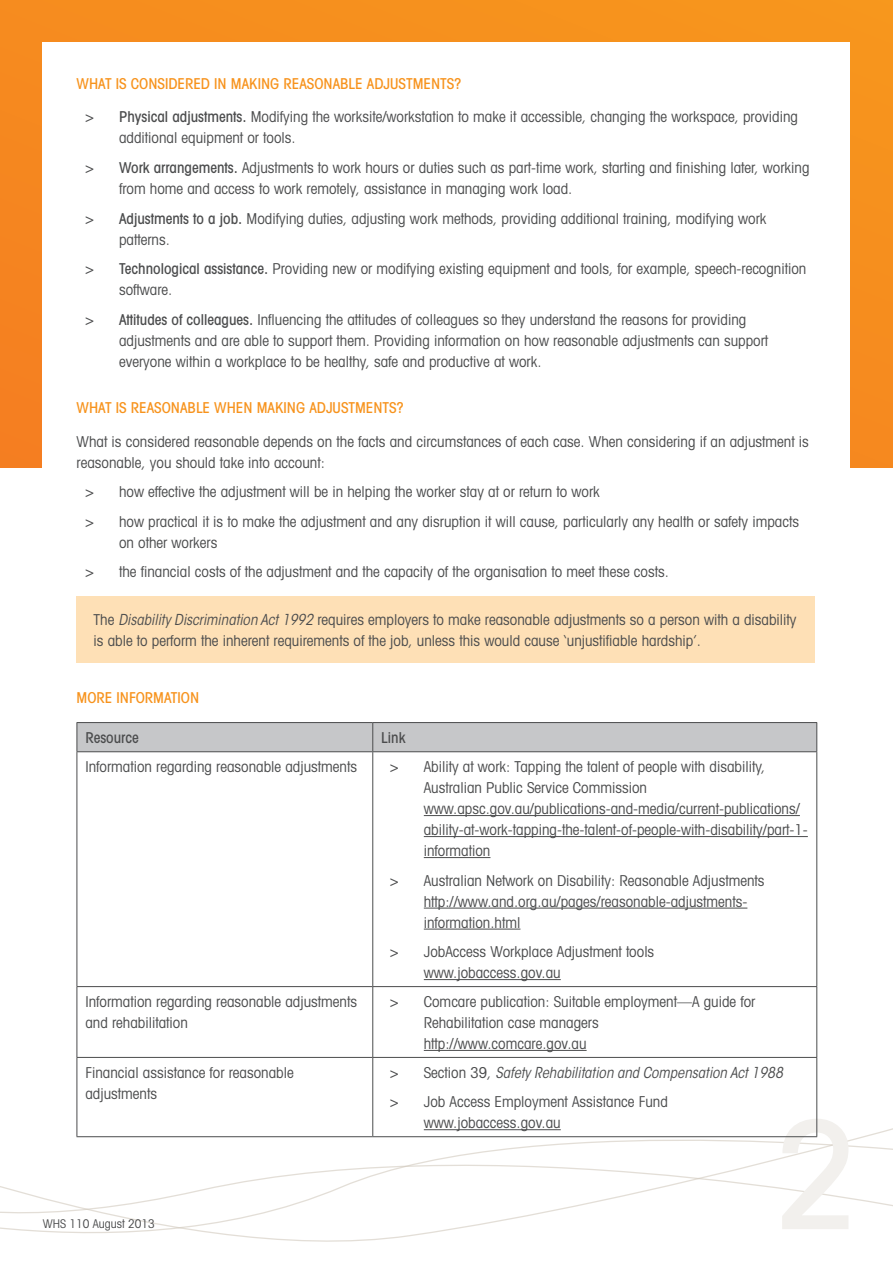
<style>
.page{position:relative;width:893px;height:1263px;background:#fff}
.page>*{position:absolute;margin:0;border:0;box-sizing:border-box;transform-origin:0 0}
.Bullet_1{font:condensed 15px/21px "Avant Garde";color:#4b4c4d}
.Text{font:condensed 15px/21px "Avant Garde";color:#4b4c4d}
.Heading_1{font:500 condensed 15px "Avant Garde";color:#f7931d}
.Bullet_1-2{font:italic condensed 15px "ITC Avant Garde Std";color:#4b4c4d}
.Text-2{font:500 condensed 15px "Avant Garde";color:#4b4c4d}
.t1{font:condensed 12px "Avant Garde";color:#4b4c4d}
.s1{font-weight:500}
.s2{font-family:"ITC Avant Garde Std";font-style:italic}
.s3{font-family:"Avant Garde";font-style:normal}
</style>
<div class="page">
<svg style="left:0;top:1108px;width:893px;height:134px"></svg>
<svg style="left:0;top:0;width:893px;height:468px;background:#f68e20"></svg>
<div style="left:43px;top:43px;width:807px;height:478px;background:#fff"></div>
<div style="left:77px;top:596px;width:738px;height:67px;background:#fee0b6"></div>
<svg style="left:77px;top:722px;width:740px;height:29px;background:#c0c1c3"></svg>
<hr style="left:77px;top:751px;width:296px;height:1px;background:#4b4c4d">
<hr style="left:77px;top:752px;width:1px;height:234px;background:#4b4c4d">
<hr style="left:373px;top:751px;width:444px;height:1px;background:#4b4c4d">
<hr style="left:372px;top:752px;width:1px;height:234px;background:#4b4c4d">
<hr style="left:816px;top:752px;width:1px;height:234px;background:#4b4c4d">
<hr style="left:77px;top:986px;width:296px;height:1px;background:#4b4c4d">
<hr style="left:77px;top:987px;width:1px;height:70px;background:#4b4c4d">
<hr style="left:373px;top:986px;width:444px;height:1px;background:#4b4c4d">
<hr style="left:372px;top:987px;width:1px;height:70px;background:#4b4c4d">
<hr style="left:816px;top:987px;width:1px;height:70px;background:#4b4c4d">
<hr style="left:77px;top:1057px;width:296px;height:1px;background:#4b4c4d">
<hr style="left:77px;top:1058px;width:1px;height:78px;background:#4b4c4d">
<hr style="left:373px;top:1057px;width:444px;height:1px;background:#4b4c4d">
<hr style="left:372px;top:1058px;width:1px;height:78px;background:#4b4c4d">
<hr style="left:816px;top:1058px;width:1px;height:78px;background:#4b4c4d">
<hr style="left:77px;top:1136px;width:296px;height:1px;background:#4b4c4d">
<hr style="left:373px;top:1136px;width:444px;height:1px;background:#4b4c4d">
<hr style="left:424px;top:815px;width:376px;height:1px;background:#4b4c4d">
<hr style="left:424px;top:836px;width:384px;height:1px;background:#4b4c4d">
<hr style="left:424px;top:857px;width:66px;height:1px;background:#4b4c4d">
<hr style="left:424px;top:908px;width:323px;height:1px;background:#4b4c4d">
<hr style="left:424px;top:929px;width:96px;height:1px;background:#4b4c4d">
<hr style="left:424px;top:979px;width:137px;height:1px;background:#4b4c4d">
<hr style="left:424px;top:1050px;width:163px;height:1px;background:#4b4c4d">
<hr style="left:424px;top:1129px;width:137px;height:1px;background:#4b4c4d">
<p class="Heading_1" style="left:77px;top:74px;width:386px">WHAT IS CONSIDERED IN MAKING REASONABLE ADJUSTMENTS?</p>
<p class="Bullet_1" style="left:119px;top:106px;width:681px;text-indent:-34px">&gt; <span class="s1">Physical adjustments.</span> Modifying the worksite/workstation to make it accessible, changing the workspace, providing additional equipment or tools.</p>
<p class="Bullet_1" style="left:119px;top:157px;width:692px;text-indent:-34px">&gt; <span class="s1">Work arrangements.</span> Adjustments to work hours or duties such as part-time work, starting and finishing later, working from home and access to work remotely, assistance in managing work load.</p>
<p class="Bullet_1" style="left:119px;top:207px;width:649px;text-indent:-34px">&gt; <span class="s1">Adjustments to a job.</span> Modifying duties, adjusting work methods, providing additional training, modifying work patterns.</p>
<p class="Bullet_1" style="left:119px;top:258px;width:689px;text-indent:-34px">&gt; <span class="s1">Technological assistance.</span> Providing new or modifying existing equipment and tools, for example, speech-recognition software.</p>
<p class="Bullet_1" style="left:119px;top:308px;width:651px;text-indent:-34px">&gt; <span class="s1">Attitudes of colleagues.</span> Influencing the attitudes of colleagues so they understand the reasons for providing adjustments and are able to support them. Providing information on how reasonable adjustments can support everyone within a workplace to be healthy, safe and productive at work.</p>
<p class="Heading_1" style="left:77px;top:398px;width:328px">WHAT IS REASONABLE WHEN MAKING ADJUSTMENTS?</p>
<p class="Text" style="left:77px;top:431px;width:734px">What is considered reasonable depends on the facts and circumstances of each case. When considering if an adjustment is reasonable, you should take into account:</p>
<p class="Bullet_1" style="left:85px;top:481px;width:516px">&gt; how effective the adjustment will be in helping the worker stay at or return to work</p>
<p class="Bullet_1" style="left:119px;top:511px;width:681px;text-indent:-34px">&gt; how practical it is to make the adjustment and any disruption it will cause, particularly any health or safety impacts on other workers</p>
<p class="Bullet_1" style="left:85px;top:561px;width:585px">&gt; the financial costs of the adjustment and the capacity of the organisation to meet these costs.</p>
<p class="Text" style="left:94px;top:609px;width:704px">The <span class="s2">Disability Discrimination Act 1992</span> requires employers to make reasonable adjustments so a person with a disability is able to perform the inherent requirements of the job, unless this would cause ‘unjustifiable hardship’.</p>
<p class="Heading_1" style="left:77px;top:689px;width:124px">MORE INFORMATION</p>
<p class="Text-2" style="left:85px;top:728px;width:55px">Resource</p>
<p class="Text-2" style="left:381px;top:728px;width:26px">Link</p>
<p class="Text" style="left:85px;top:756px;width:273px">Information regarding reasonable adjustments</p>
<p class="Bullet_1" style="left:424px;top:756px;width:386px;text-indent:-34px">&gt; Ability at work: Tapping the talent of people with disability, Australian Public Service Commission www.apsc.gov.au/publications-and-media/current-publications/ ability-at-work-tapping-the-talent-of-people-with-disability/part-1- information</p>
<p class="Bullet_1" style="left:424px;top:869px;width:342px;text-indent:-34px">&gt; Australian Network on Disability: Reasonable Adjustments http://www.and.org.au/pages/reasonable-adjustments&shy;information.html</p>
<p class="Bullet_1" style="left:424px;top:941px;width:232px;text-indent:-34px">&gt; JobAccess Workplace Adjustment tools www.jobaccess.gov.au</p>
<p class="Text" style="left:85px;top:991px;width:273px">Information regarding reasonable adjustments and rehabilitation</p>
<p class="Bullet_1" style="left:424px;top:991px;width:333px;text-indent:-34px">&gt; Comcare publication: Suitable employment—A guide for<br>Rehabilitation case managers http://www.comcare.gov.au</p>
<p class="Text" style="left:85px;top:1061px;width:210px">Financial assistance for reasonable adjustments</p>
<p class="Bullet_1-2" style="left:390px;top:1063px;width:395px"><span class="s3">&gt; Section 39,</span> Safety Rehabilitation and Compensation Act 1988</p>
<p class="Bullet_1" style="left:424px;top:1091px;width:246px;text-indent:-34px">&gt; Job Access Employment Assistance Fund www.jobaccess.gov.au</p>
<p class="t1" style="left:43px;top:1216px;width:114px">WHS 110 August 2013</p>
</div>
